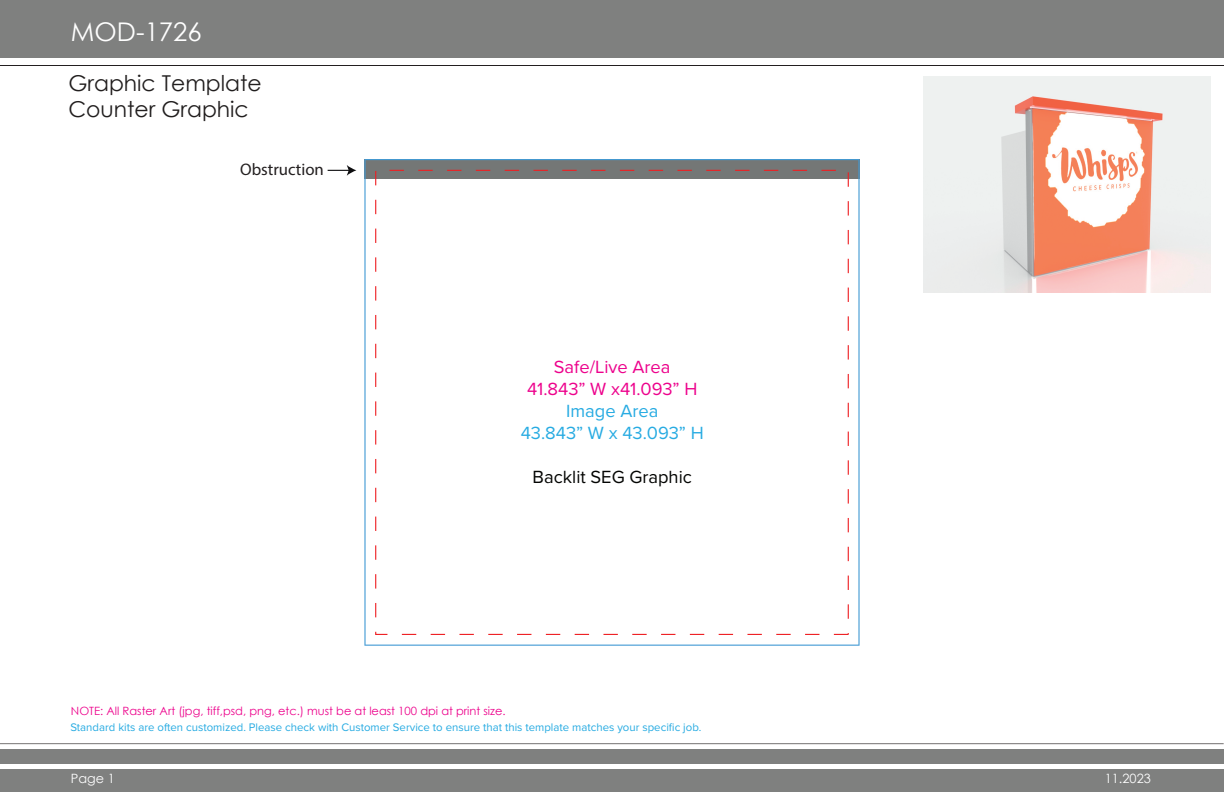
<style>
.page{position:relative;width:1224px;height:792px;background:#fff}
.page>*{position:absolute;margin:0;border:0;box-sizing:border-box;transform-origin:0 0}
.t1{font:25.7px "Century Gothic";color:#fff}
.t2{font:21.9px/26.2px "Century Gothic";color:#211e1e}
.t3{font:18.3px/21.9px "Proxima Nova";color:#ed028c;text-align:center}
.t4{font:18.3px/21.9px "Proxima Nova";color:#27abe2;text-align:center}
.t5{font:18.3px "Proxima Nova";color:#040503}
.t6{font:16.8px "Myriad Pro";color:#231f20}
.t7{font:12.8px "Century Gothic";color:#fff}
.t8{font:11.4px "Proxima Nova";color:#27abe2}
.t9{font:11.4px "Century Gothic";color:#ed028c}
</style>
<div class="page">
<img style="left:923px;top:77px;width:288px;height:216px">
<div style="left:0;top:749px;width:1224px;height:43px;background:#7f807f"></div>
<div style="left:0;top:764px;width:1224px;height:5px;background:#fff"></div>
<hr style="left:0;top:743px;width:1224px;height:1px;background:#231f20">
<div style="left:0;top:0;width:1224px;height:58px;background:#7f807f"></div>
<hr style="left:0;top:65px;width:1224px;height:1px;background:#231f20">
<svg style="left:364px;top:159px;width:496px;height:487px"></svg>
<svg style="left:328px;top:165px;width:28px;height:11px"></svg>
<h1 class="t1" style="left:71px;top:13px;width:132px">MOD-1726</h1>
<h2 class="t2" style="left:68px;top:69px;width:195px">Graphic Template<br>Counter Graphic</h2>
<h3 class="t6" style="left:240px;top:159px;width:85px">Obstruction</h3>
<h3 class="t3" style="left:527px;top:355px;width:172px">Safe/Live Area<br>41.843” W x41.093” H</h3>
<h3 class="t4" style="left:521px;top:399px;width:185px">Image Area<br>43.843” W x 43.093” H</h3>
<h3 class="t5" style="left:533px;top:463px;width:161px">Backlit SEG Graphic</h3>
<p class="t9" style="left:71px;top:703px;width:436px">NOTE: All Raster Art (jpg, tiff,psd, png, etc.) must be at least 100 dpi at print size.</p>
<p class="t8" style="left:70px;top:719px;width:632px">Standard kits are often customized. Please check with Customer Service to ensure that this template matches your specific job.</p>
<p class="t7" style="left:71px;top:770px;width:45px">Page 1</p>
<p class="t7" style="left:1105px;top:770px;width:48px">11.2023</p>
</div>
